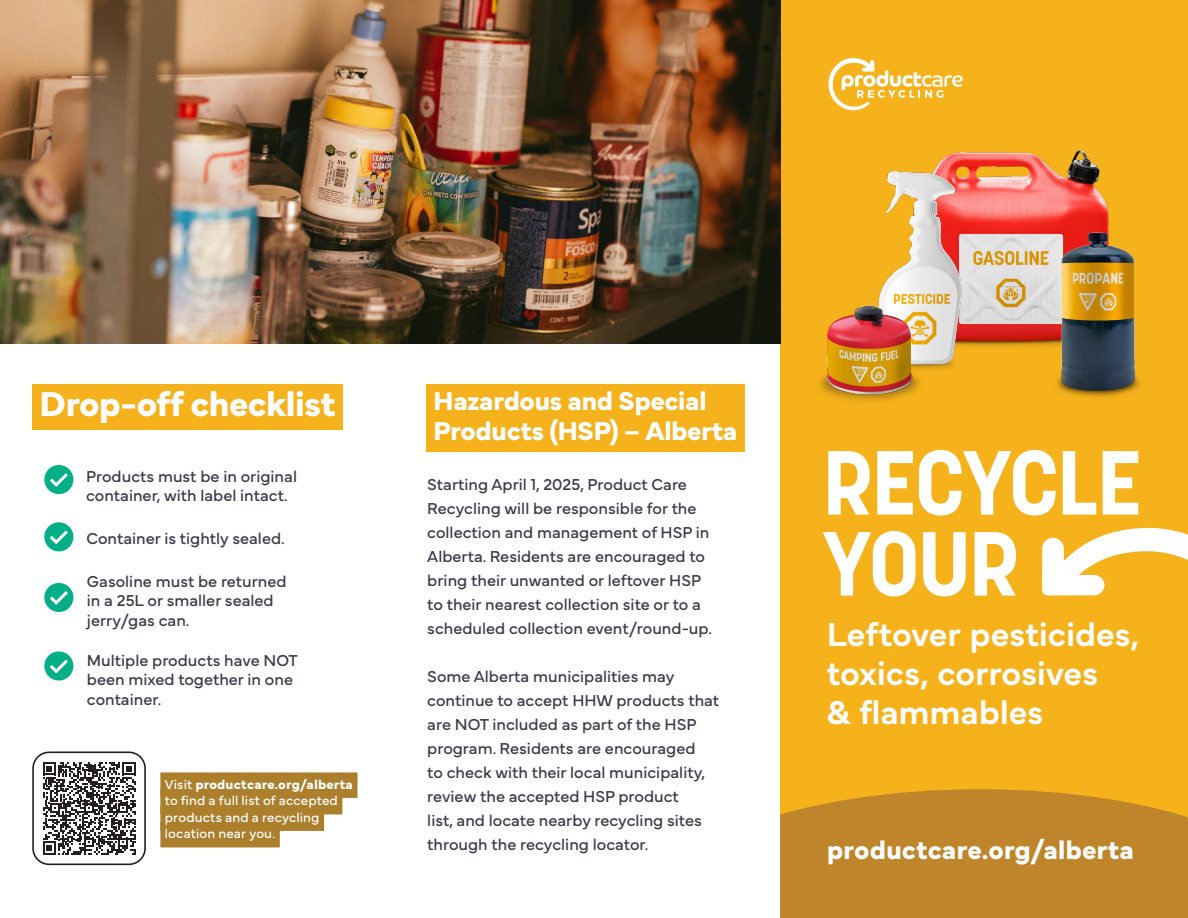
<style>
.page{position:relative;width:1188px;height:918px;background:#fff}
.page>*{position:absolute;margin:0;border:0;box-sizing:border-box;transform-origin:0 0}
.t1{font:700 90px/81px "Korolev";letter-spacing:-.02em;color:#fff}
.H2_paint_shaded{font:700 36px "Mundial";letter-spacing:-.025em;color:#fff}
.t2{font:600 34.5px/39px "Mundial";letter-spacing:-.005em;color:#fff}
.H2_paint_shaded-2{font:700 27px/30px "Mundial";letter-spacing:-.02em;color:#fff}
.H2_paint_shaded-3{font:700 27px "Mundial";color:#fff}
.Body{font:16.5px/24px "Mundial";color:#383b4a}
.CTA_inside_pages{font:13.5px "Mundial";letter-spacing:.01em;color:#fff}
.CTA_inside_pages-2{font:700 13.5px "Mundial";letter-spacing:.01em;color:#fff}
.s1{font-weight:400}
</style>
<div class="page">
<div style="left:780px;top:0;width:408px;height:918px;background:#f5b21b"></div>
<svg style="left:780px;top:789px;width:408px;height:129px;background:#c18829"></svg>
<img style="left:852px;top:110px;width:257px;height:237px">
<div style="left:427px;top:384px;width:318px;height:68px;background:#f5b21d"></div>
<div style="left:33px;top:384px;width:310px;height:45px;background:#f5b21d"></div>
<svg style="left:44px;top:465px;width:29px;height:29px"></svg>
<div style="left:160px;top:772px;width:198px;height:26px;background:#ab7f2c"></div>
<div style="left:160px;top:789px;width:182px;height:25px;background:#ab7f2c"></div>
<div style="left:160px;top:805px;width:164px;height:26px;background:#ab7f2c"></div>
<div style="left:160px;top:822px;width:120px;height:25px;background:#ab7f2c"></div>
<svg style="left:44px;top:522px;width:29px;height:29px"></svg>
<svg style="left:44px;top:583px;width:29px;height:29px"></svg>
<svg style="left:44px;top:651px;width:29px;height:30px"></svg>
<div style="left:32px;top:751px;width:114px;height:114px;border:2px solid #231f20;border-radius:16px"></div>
<svg style="left:43px;top:762px;width:92px;height:93px"></svg>
<svg style="left:828px;top:58px;width:135px;height:52px"></svg>
<svg style="left:1042px;top:528px;width:146px;height:68px"></svg>
<img style="left:862px;top:161px;width:112px;height:208px">
<img style="left:819px;top:286px;width:125px;height:115px">
<img style="left:0;top:0;width:780px;height:344px">
<img style="left:1050px;top:224px;width:90px;height:173px">
<p class="H2_paint_shaded" style="left:39px;top:375px;width:298px">Drop-off checklist</p>
<p class="Body" style="left:86px;top:465px;width:212px;line-height:19.5px">Products must be in original container, with label intact.</p>
<p class="Body" style="left:86px;top:525px;width:200px">Container is tightly sealed.</p>
<p class="Body" style="left:87px;top:570px;width:201px;line-height:19.5px">Gasoline must be returned in a 25L or smaller sealed jerry/gas can.</p>
<p class="Body" style="left:87px;top:649px;width:212px;line-height:19.5px">Multiple products have NOT been mixed together in one container.</p>
<p class="CTA_inside_pages-2" style="left:165px;top:774px;width:190px"><span class="s1">Visit</span> productcare.org/alberta</p>
<p class="CTA_inside_pages" style="left:165px;top:790px;width:175px">to find a full list of accepted</p>
<p class="CTA_inside_pages" style="left:165px;top:807px;width:156px">products and a recycling</p>
<p class="CTA_inside_pages" style="left:165px;top:823px;width:112px">location near you.</p>
<p class="H2_paint_shaded-2" style="left:433px;top:383px;width:306px">Hazardous and Special<br>Products (HSP) – Alberta</p>
<p class="Body" style="left:427px;top:471px;width:286px">Starting April 1, 2025, Product Care Recycling will be responsible for the collection and management of HSP in Alberta. Residents are encouraged to bring their unwanted or leftover HSP to their nearest collection site or to a scheduled collection event/round-up.</p>
<p class="Body" style="left:427px;top:663px;width:293px">Some Alberta municipalities may continue to accept HHW products that are NOT included as part of the HSP program. Residents are encouraged<br>to check with their local municipality, review the accepted HSP product<br>list, and locate nearby recycling sites through the recycling locator.</p>
<p class="t1" style="left:822px;top:442px;width:321px">RECYCLE<br>YOUR</p>
<p class="t2" style="left:827px;top:612px;width:314px">Leftover pesticides, toxics, corrosives</p>
<p class="t2" style="left:827px;top:690px;width:218px">&amp; flammables</p>
<p class="H2_paint_shaded-3" style="left:827px;top:828px;width:309px">productcare.org/alberta</p>
</div>
